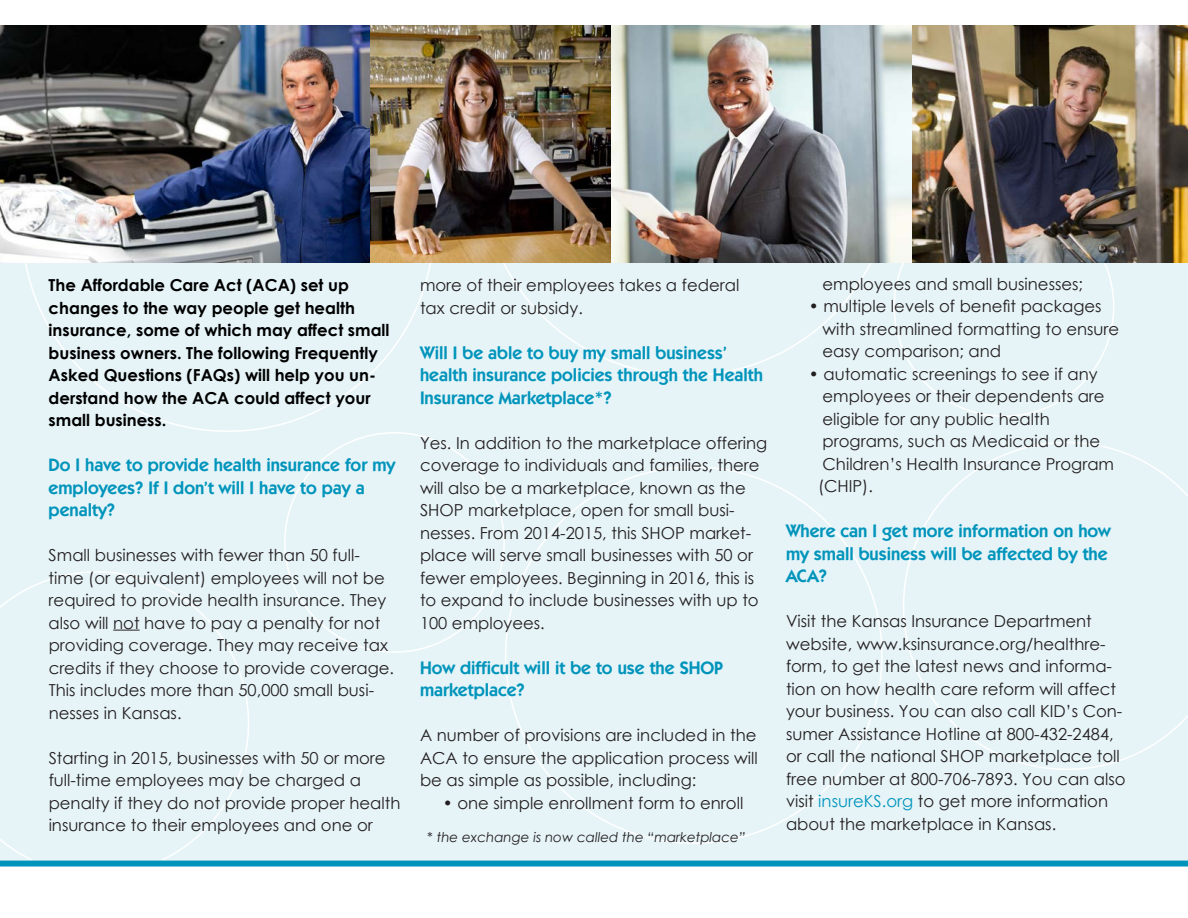
<style>
.page{position:relative;width:1188px;height:918px;background:#fff}
.page>*{position:absolute;margin:0;border:0;box-sizing:border-box;transform-origin:0 0}
.t1{font:600 18px/22.5px "Kabel IT Cby BT";color:#0094bb}
.t2{font:16.5px/22.5px "Century Gothic";color:#231f20}
.t3{font:700 16.5px/22.5px "Century Gothic";color:#000}
.t4{font:italic 13.5px "Century Gothic";color:#231f20}
.s1{font-style:normal}
.s2{color:#0094bb}
</style>
<div class="page">
<div style="left:0;top:75px;width:1188px;height:785px;background:#e6f4f8"></div>
<svg style="left:0;top:571px;width:249px;height:290px"></svg>
<svg style="left:503px;top:263px;width:368px;height:113px"></svg>
<svg style="left:903px;top:442px;width:285px;height:328px"></svg>
<div style="left:0;top:861px;width:1188px;height:6px;background:#0094bb"></div>
<img style="left:370px;top:25px;width:818px;height:238px">
<img style="left:0;top:25px;width:370px;height:238px">
<svg style="left:113px;top:630px;width:27px;height:1px"></svg>
<p class="t3" style="left:49px;top:273px;width:342px">The Affordable Care Act (ACA) set up changes to the way people get health insurance, some of which may affect small business owners. The following Frequently Asked Questions (FAQs) will help you un&shy;derstand how the ACA could affect your small business.</p>
<p class="t1" style="left:49px;top:453px;width:348px">Do I have to provide health insurance for my employees? If I don’t will I have to pay a</p>
<p class="t1" style="left:49px;top:498px;width:68px">penalty?</p>
<p class="t2" style="left:49px;top:544px;width:347px">Small businesses with fewer than 50 full&shy;time (or equivalent) employees will not be required to provide health insurance. They also will not have to pay a penalty for not providing coverage. They may receive tax credits if they choose to provide coverage.<br>This includes more than 50,000 small busi&shy;nesses in Kansas.</p>
<p class="t2" style="left:49px;top:746px;width:353px">Starting in 2015, businesses with 50 or more full-time employees may be charged a penalty if they do not provide proper health insurance to their employees and one or</p>
<p class="t2" style="left:420px;top:274px;width:321px">more of their employees takes a federal tax credit or subsidy.</p>
<p class="t1" style="left:420px;top:341px;width:345px">Will I be able to buy my small business’ health insurance policies through the Health<br>Insurance Marketplace*?</p>
<p class="t2" style="left:420px;top:431px;width:349px">Yes. In addition to the marketplace offering coverage to individuals and families, there will also be a marketplace, known as the SHOP marketplace, open for small busi&shy;nesses. From 2014-2015, this SHOP market&shy;place will serve small businesses with 50 or fewer employees. Beginning in 2016, this is to expand to include businesses with up to 100 employees.</p>
<p class="t1" style="left:420px;top:656px;width:305px">How difficult will it be to use the SHOP</p>
<p class="t1" style="left:420px;top:678px;width:106px">marketplace?</p>
<p class="t2" style="left:420px;top:724px;width:339px;text-align:justify">A number of provisions are included in the ACA to ensure the application process will be as simple as possible, including:</p>
<p class="t2" style="left:443px;top:791px;width:302px">• one simple enrollment form to enroll</p>
<p class="t4" style="left:427px;top:828px;width:320px"><span class="s1">*</span> the exchange is now called the “marketplace”</p>
<p class="t2" style="left:823px;top:272px;width:262px">employees and small businesses;</p>
<p class="t2" style="left:809px;top:295px;width:294px">• multiple levels of benefit packages</p>
<p class="t2" style="left:823px;top:317px;width:298px">with streamlined formatting to ensure</p>
<p class="t2" style="left:823px;top:340px;width:180px">easy comparison; and</p>
<p class="t2" style="left:809px;top:362px;width:290px">• automatic screenings to see if any</p>
<p class="t2" style="left:823px;top:385px;width:284px">employees or their dependents are</p>
<p class="t2" style="left:823px;top:407px;width:229px">eligible for any public health</p>
<p class="t2" style="left:823px;top:430px;width:279px">programs, such as Medicaid or the</p>
<p class="t2" style="left:823px;top:452px;width:293px">Children’s Health Insurance Program</p>
<p class="t2" style="left:818px;top:475px;width:56px">(CHIP).</p>
<p class="t1" style="left:786px;top:520px;width:326px">Where can I get more information on how my small business will be affected by the<br>ACA?</p>
<p class="t2" style="left:786px;top:610px;width:341px">Visit the Kansas Insurance Department website, www.ksinsurance.org/healthre&shy;form, to get the latest news and informa&shy;tion on how health care reform will affect your business. You can also call KID’s Con&shy;sumer Assistance Hotline at 800-432-2484, or call the national SHOP marketplace toll free number at 800-706-7893. You can also visit <span class="s2">insureKS.org</span> to get more information about the marketplace in Kansas.</p>
</div>
